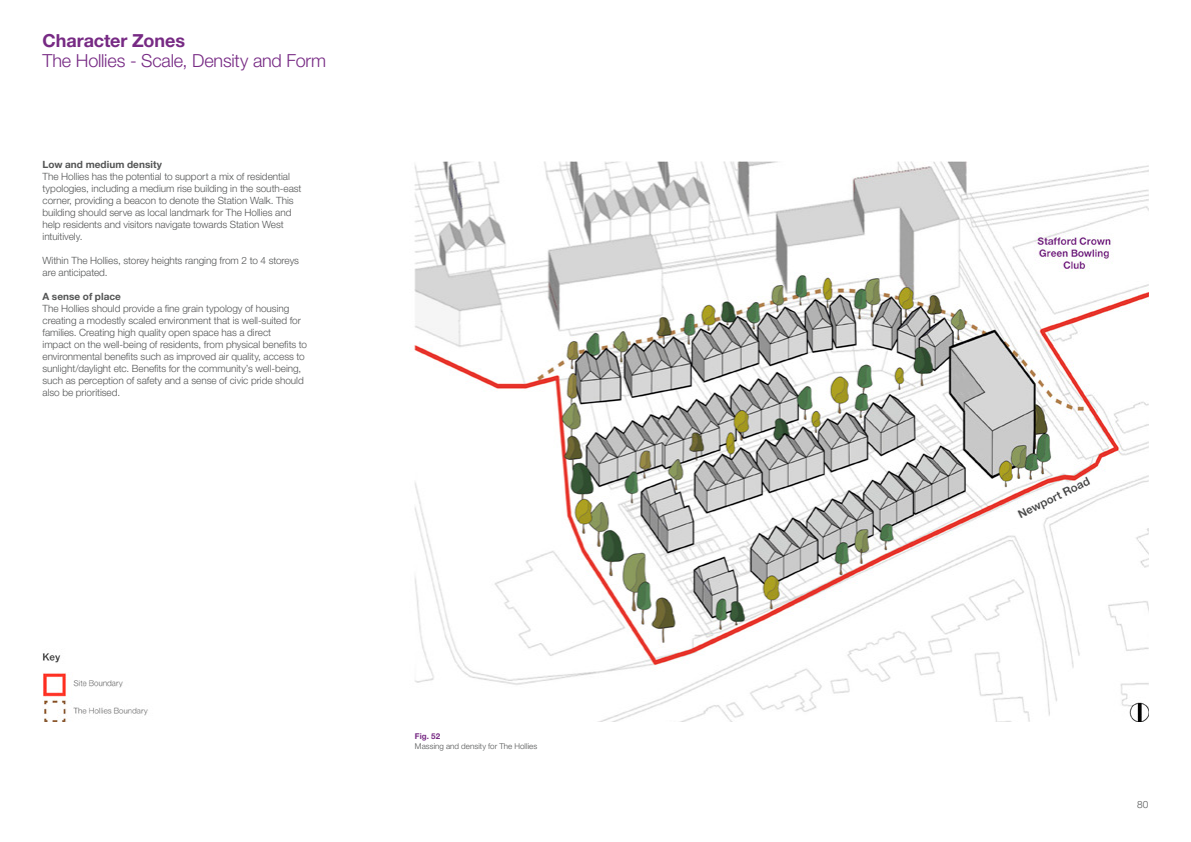
<style>
.page{position:relative;width:1191px;height:842px;background:#fff}
.page>*{position:absolute;margin:0;border:0;box-sizing:border-box;transform-origin:0 0}
.Subheading_-_Doc_Col{font:300 18px "Helvetica Neue LT Std";letter-spacing:-.01em;color:#772a84}
.Heading_-_Doc_Colour{font:700 18px "Helvetica Neue LT Std";letter-spacing:-.005em;color:#772a84}
.Body_Copy_-_Grey_-_1{font:300 10px/12px "Helvetica Neue LT Std";letter-spacing:-.005em;color:#545555}
.Body_Copy_Subheading{font:700 10px "Helvetica Neue LT Std";letter-spacing:.005em;color:#545555}
.Caption_Body_Copy{font:300 8px "Helvetica Neue LT Std";letter-spacing:.005em;color:#545555}
.Caption_Heading_-_8{font:700 8px "Helvetica Neue LT Std";color:#772a84}
</style>
<div class="page">
<img style="left:43px;top:161px;width:1105px;height:561px">
<p class="Heading_-_Doc_Colour" style="left:43px;top:29px;width:144px">Character Zones</p>
<p class="Subheading_-_Doc_Col" style="left:43px;top:49px;width:285px">The Hollies - Scale, Density and Form</p>
<p class="Body_Copy_Subheading" style="left:43px;top:158px;width:121px">Low and medium density</p>
<p class="Body_Copy_-_Grey_-_1" style="left:43px;top:170px;width:260px">The Hollies has the potential to support a mix of residential typologies, including a medium rise building in the south-east corner, providing a beacon to denote the Station Walk. This building should serve as local landmark for The Hollies and help residents and visitors navigate towards Station West intuitively.</p>
<p class="Body_Copy_-_Grey_-_1" style="left:43px;top:254px;width:258px">Within The Hollies, storey heights ranging from 2 to 4 storeys are anticipated.</p>
<p class="Body_Copy_Subheading" style="left:43px;top:290px;width:80px">A sense of place</p>
<p class="Body_Copy_-_Grey_-_1" style="left:43px;top:302px;width:260px">The Hollies should provide a fine grain typology of housing creating a modestly scaled environment that is well-suited for families. Creating high quality open space has a direct</p>
<p class="Body_Copy_-_Grey_-_1" style="left:43px;top:338px;width:266px">impact on the well-being of residents, from physical benefits to environmental benefits such as improved air quality, access to sunlight/daylight etc. Benefits for the community’s well-being, such as perception of safety and a sense of civic pride should also be prioritised.</p>
<p class="Caption_Heading_-_8" style="left:415px;top:731px;width:27px">Fig. 52</p>
<p class="Caption_Body_Copy" style="left:415px;top:741px;width:124px">Massing and density for The Hollies</p>
<p class="Body_Copy_-_Grey_-_1" style="left:1137px;top:798px;width:13px">80</p>
</div>
